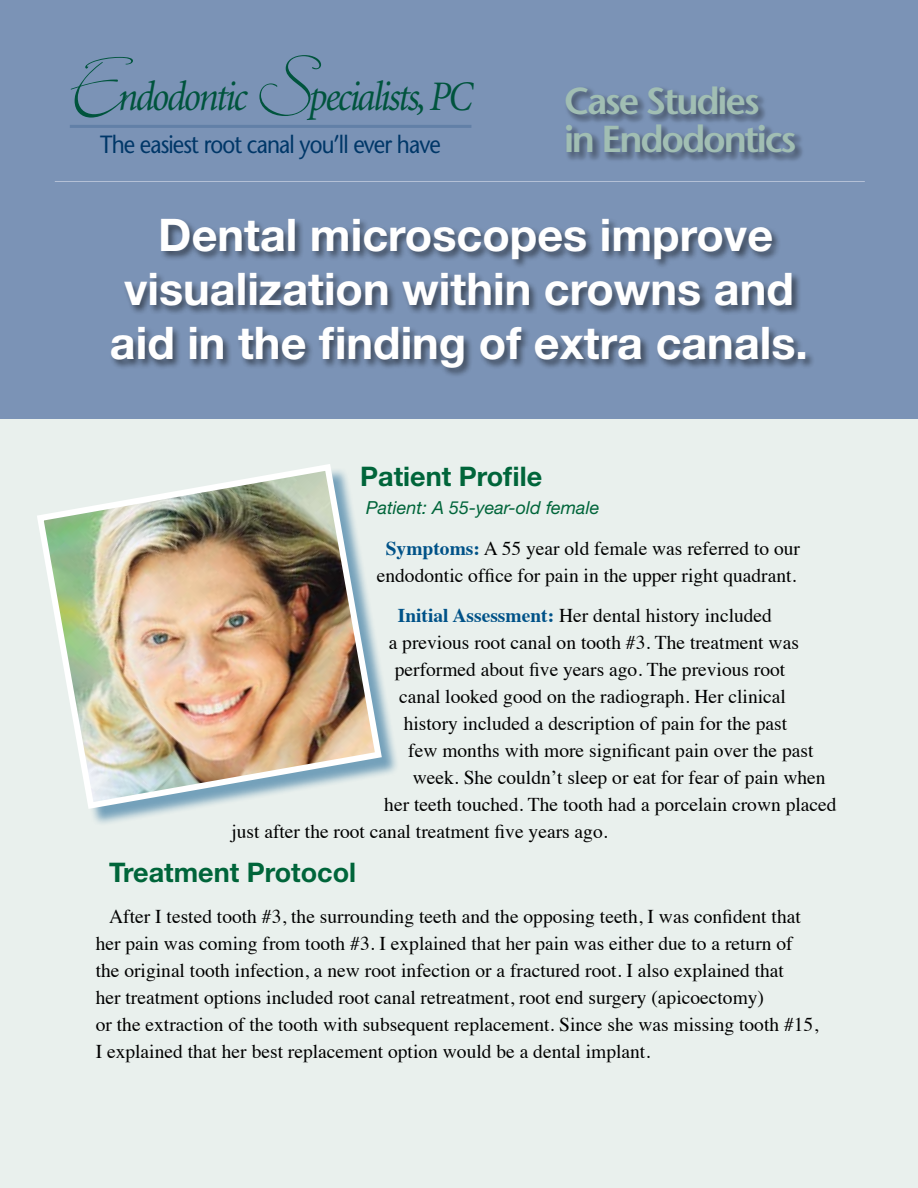
<style>
.page{position:relative;width:918px;height:1188px;background:#fff}
.page>*{position:absolute;margin:0;border:0;box-sizing:border-box;transform-origin:0 0}
.t1{font:700 45px/54px "Helvetica Neue";color:#fff;text-align:center}
.t2{font:italic 42px "Minion";letter-spacing:-.06em;color:#00543d;scale:.9 1}
.t3{font:600 37.5px/37.5px "Stone Sans";letter-spacing:-.06em;color:#a1beb3}
.t4{font:700 27px "Helvetica Neue";color:#00653a}
.t5{font:24.9px "Stone Sans";letter-spacing:-.04em;color:#003768;scale:.9 1}
.t6{font:19.5px/27px "Times";color:#000;text-align:center}
.t7{font:italic 18px "Helvetica Neue";color:#00653a}
.s1{font-weight:700;color:#005288}
</style>
<div class="page">
<div style="left:0;top:324px;width:918px;height:864px;background:#e9f0ed"></div>
<div style="left:0;top:0;width:918px;height:418px;background:#7b93b6"></div>
<svg style="left:71px;top:57px;width:62px;height:61px"></svg>
<svg style="left:259px;top:55px;width:62px;height:61px"></svg>
<hr style="left:70px;top:125px;width:401px;height:3px;background:#6280a7">
<svg style="left:566px;top:87px;width:237px;height:74px"></svg>
<hr style="left:55px;top:181px;width:810px;height:1px;background:#b4c0d6">
<div style="left:109px;top:218px;width:706px;height:160px;background:#000;opacity:.5"></div>
<div style="left:39px;top:466px;width:360px;height:360px;background:#005288;opacity:.5"></div>
<img style="left:37px;top:464px;width:348px;height:348px">
<h2 class="t2" style="left:118px;top:76px;width:145px">ndodontic</h2>
<h2 class="t2" style="left:309px;top:76px;width:183px">pecialists, PC</h2>
<h3 class="t3" style="left:564px;top:83px;width:234px">Case Studies in Endodontics</h3>
<p class="t5" style="left:100px;top:129px;width:380px">The easiest root canal you’ll ever have</p>
<h1 class="t1" style="left:110px;top:207px;width:700px">Dental microscopes improve visualization within crowns and aid in the finding of extra canals.</h1>
<h3 class="t4" style="left:360px;top:460px;width:183px">Patient Profile</h3>
<p class="t7" style="left:366px;top:497px;width:235px">Patient: A 55-year-old female</p>
<p class="t6" style="left:377px;top:533px;width:425px"><span class="s1">Symptoms:</span> A 55 year old female was referred to our endodontic office for pain in the upper right quadrant.</p>
<p class="t6" style="left:398px;top:600px;width:376px"><span class="s1">Initial Assessment:</span> Her dental history included</p>
<p class="t6" style="left:389px;top:627px;width:412px">a previous root canal on tooth #3. The treatment was</p>
<p class="t6" style="left:395px;top:654px;width:392px">performed about five years ago. The previous root</p>
<p class="t6" style="left:399px;top:681px;width:388px">canal looked good on the radiograph. Her clinical</p>
<p class="t6" style="left:404px;top:708px;width:385px">history included a description of pain for the past</p>
<p class="t6" style="left:408px;top:735px;width:407px">few months with more significant pain over the past</p>
<p class="t6" style="left:413px;top:762px;width:414px">week. She couldn’t sleep or eat for fear of pain when</p>
<p class="t6" style="left:384px;top:789px;width:454px">her teeth touched. The tooth had a porcelain crown placed</p>
<p class="t6" style="left:231px;top:816px;width:378px">just after the root canal treatment five years ago.</p>
<h3 class="t4" style="left:109px;top:856px;width:248px">Treatment Protocol</h3>
<p class="t6" style="left:96px;top:901px;width:724px;text-align:left;text-indent:14px">After I tested tooth #3, the surrounding teeth and the opposing teeth, I was confident that her pain was coming from tooth #3. I explained that her pain was either due to a return of the original tooth infection, a new root infection or a fractured root. I also explained that<br>her treatment options included root canal retreatment, root end surgery (apicoectomy)<br>or the extraction of the tooth with subsequent replacement. Since she was missing tooth #15, I explained that her best replacement option would be a dental implant.</p>
</div>
